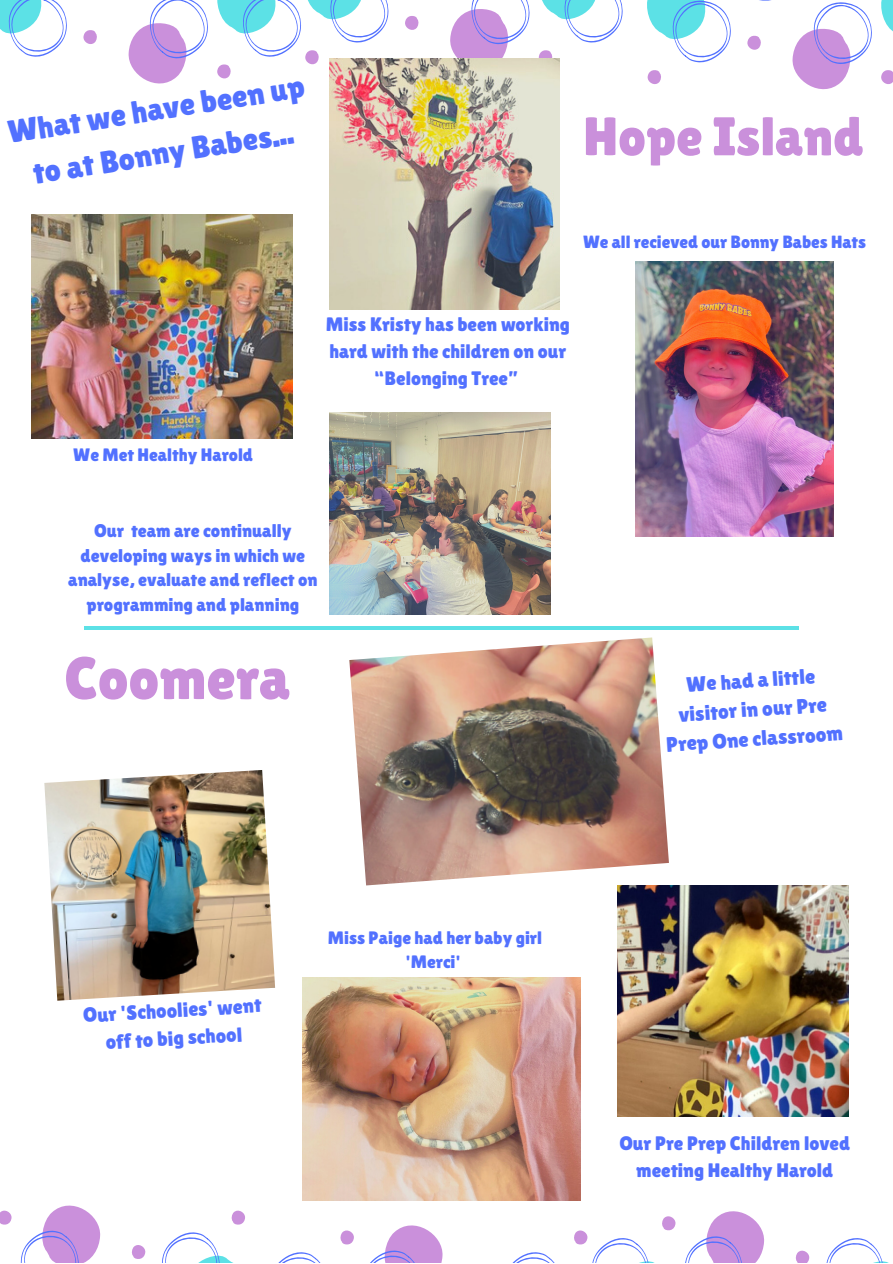
<style>
.page{position:relative;width:893px;height:1264px;background:#fff}
.page>*{position:absolute;margin:0;border:0;box-sizing:border-box;transform-origin:0 0}
.t1{font:59.85px "Lilita One";color:#ca90db}
.t2{font:54.3px "Lilita One";color:#ca90db}
.t3{font:31.65px/44.1px "Lilita One";color:#5271ff;text-align:center}
.t4{font:21px/29.2px "Lilita One";color:#5271ff;text-align:center}
.t5{font:20.4px/28px "Lilita One";color:#5271ff;text-align:center}
.t6{font:19.5px/27px "Lilita One";color:#5271ff;text-align:center}
.t7{font:18.3px/24.8px "Lilita One";color:#5271ff;text-align:center}
.t8{font:18px/24.8px "Lilita One";color:#5271ff;text-align:center}
.t9{font:17.7px "Lilita One";color:#5271ff}
</style>
<div class="page">
<svg style="left:826px;top:1238px;width:61px;height:24px"></svg>
<svg style="left:795px;top:1250px;width:14px;height:12px"></svg>
<svg style="left:685px;top:1211px;width:80px;height:51px"></svg>
<svg style="left:574px;top:1216px;width:102px;height:46px"></svg>
<svg style="left:513px;top:1252px;width:41px;height:10px"></svg>
<svg style="left:340px;top:1230px;width:14px;height:14px"></svg>
<svg style="left:371px;top:1225px;width:72px;height:37px"></svg>
<svg style="left:279px;top:1252px;width:41px;height:10px"></svg>
<svg style="left:231px;top:1210px;width:14px;height:14px"></svg>
<svg style="left:162px;top:1232px;width:69px;height:30px"></svg>
<svg style="left:131px;top:1245px;width:15px;height:14px"></svg>
<svg style="left:0;top:1205px;width:101px;height:57px"></svg>
<svg style="left:0;top:0;width:67px;height:57px"></svg>
<svg style="left:83px;top:30px;width:14px;height:14px"></svg>
<svg style="left:128px;top:0;width:80px;height:83px"></svg>
<svg style="left:217px;top:0;width:172px;height:81px"></svg>
<svg style="left:405px;top:16px;width:14px;height:14px"></svg>
<svg style="left:450px;top:0;width:173px;height:69px"></svg>
<svg style="left:881px;top:70px;width:11px;height:14px"></svg>
<svg style="left:881px;top:0;width:11px;height:31px"></svg>
<svg style="left:647px;top:0;width:225px;height:89px"></svg>
<hr style="left:85px;top:626px;width:713px;height:3px;background:#5ce1e6">
<img style="left:32px;top:214px;width:260px;height:224px">
<img style="left:635px;top:261px;width:198px;height:275px">
<img style="left:330px;top:58px;width:229px;height:251px">
<img style="left:349px;top:637px;width:320px;height:248px">
<img style="left:330px;top:412px;width:220px;height:202px">
<img style="left:303px;top:977px;width:277px;height:223px">
<img style="left:44px;top:770px;width:231px;height:230px">
<img style="left:617px;top:885px;width:231px;height:231px">
<h3 class="t3" style="left:5px;top:111px;width:301px;rotate:-9deg">What we have been up to at Bonny Babes...</h3>
<h2 class="t2" style="left:583px;top:105px;width:282px">Hope Island</h2>
<p class="t9" style="left:583px;top:232px;width:284px">We all recieved our Bonny Babes Hats</p>
<p class="t8" style="left:73px;top:442px;width:181px">We Met Healthy Harold</p>
<p class="t6" style="left:326px;top:311px;width:245px">Miss Kristy has been working hard with the children on our “Belonging Tree”</p>
<p class="t7" style="left:68px;top:518px;width:251px">Our team are continually developing ways in which we analyse, evaluate and reflect on programming and planning</p>
<h1 class="t1" style="left:64px;top:643px;width:227px">Coomera</h1>
<p class="t4" style="left:661px;top:671px;width:178px;rotate:-4deg">We had a little visitor in our Pre<br>Prep One classroom</p>
<p class="t5" style="left:82px;top:1000px;width:180px;rotate:-3deg">Our 'Schoolies' went off to big school</p>
<p class="t8" style="left:328px;top:925px;width:216px">Miss Paige had her baby girl 'Merci'</p>
<p class="t6" style="left:619px;top:1129px;width:232px">Our Pre Prep Children loved meeting Healthy Harold</p>
</div>
